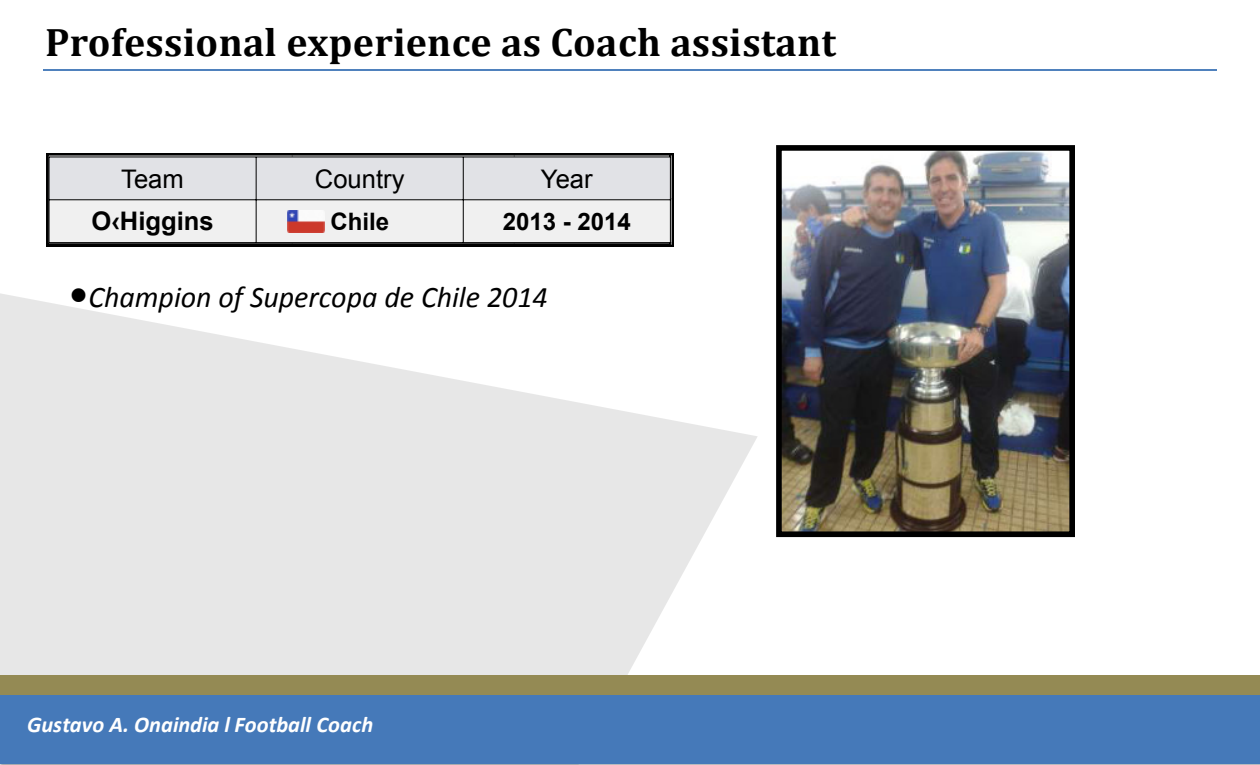
<style>
.page{position:relative;width:1260px;height:765px;background:#fff}
.page>*{position:absolute;margin:0;border:0;box-sizing:border-box;transform-origin:0 0}
.t1{font:700 39.88px "Cambria";letter-spacing:.005em;color:#000}
.t2{font:italic 30px "Calibri";color:#000}
.t3{font:25.62px "Arial";color:#000}
.t4{font:700 25.62px "Arial";color:#000}
.t5{font:700 24px "Arial";color:#000}
.t6{font:italic 700 22.5px "Calibri";color:#fff}
.s1{font-family:"Lucida Grande";font-style:normal;font-size:39.88px}
</style>
<div class="page">
<hr style="left:43px;top:70px;width:1174px;height:1px;background:#4f81bd">
<img style="left:47px;top:153px;width:626px;height:93px">
<svg style="left:0;top:293px;width:758px;height:472px;fill:#e7e7e7"></svg>
<img style="left:783px;top:152px;width:285px;height:378px">
<div style="left:776px;top:145px;width:299px;height:392px;border:6px solid #000"></div>
<div style="left:0;top:675px;width:1260px;height:36px;background:#948a54"></div>
<div style="left:0;top:696px;width:1260px;height:68px;background:#4579b9"></div>
<div style="left:47px;top:153px;width:624px;height:92px;border:2px solid #000"></div>
<div style="left:49px;top:157px;width:621px;height:43px;background:#e1e2e6"></div>
<div style="left:49px;top:200px;width:621px;height:43px;background:#f0f0f0"></div>
<hr style="left:49px;top:157px;width:1px;height:86px;background:#000">
<hr style="left:670px;top:157px;width:1px;height:86px;background:#000">
<hr style="left:256px;top:157px;width:1px;height:86px;background:#000">
<hr style="left:463px;top:157px;width:1px;height:86px;background:#000">
<hr style="left:49px;top:157px;width:621px;height:1px;background:#000">
<hr style="left:49px;top:200px;width:621px;height:1px;background:#000">
<hr style="left:49px;top:242px;width:621px;height:1px;background:#000">
<img style="left:287px;top:211px;width:37px;height:21px">
<p class="t1" style="left:45px;top:25px;width:793px">Professional experience as Coach assistant</p>
<p class="t3" style="left:121px;top:169px;width:64px">Team</p>
<p class="t3" style="left:315px;top:169px;width:91px">Country</p>
<p class="t3" style="left:541px;top:169px;width:53px">Year</p>
<p class="t4" style="left:91px;top:212px;width:124px">O‹Higgins</p>
<p class="t5" style="left:330px;top:212px;width:60px">Chile</p>
<p class="t5" style="left:503px;top:212px;width:130px">2013 - 2014</p>
<p class="t2" style="left:68px;top:284px;width:482px"><span class="s1">•</span>Champion of Supercopa de Chile 2014</p>
<p class="t6" style="left:27px;top:715px;width:348px">Gustavo A. Onaindia l Football Coach</p>
</div>
